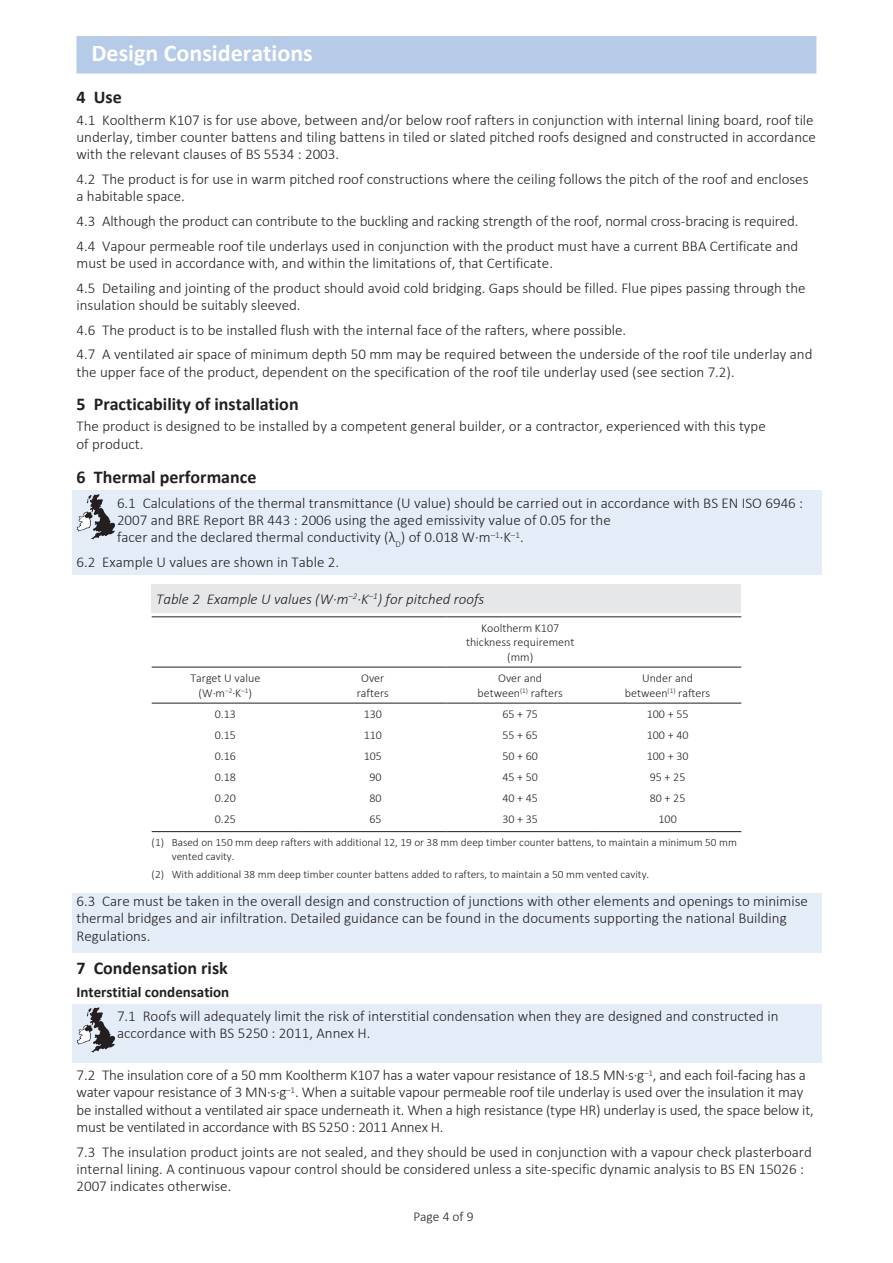
<style>
.page{position:relative;width:893px;height:1263px;background:#fff}
.page>*{position:absolute;margin:0;border:0;box-sizing:border-box;transform-origin:0 0}
.t1{font:700 24px "Calibri";color:#fff}
.t2{font:700 18px "Calibri";color:#231f20}
.t3{font:300 15px/17.2px "Calibri";color:#231f20}
.t4{font:italic 300 15px "Calibri";color:#231f20}
.t5{font:700 15px "Calibri";color:#231f20}
.t6{font:300 13.5px "Calibri";color:#231f20}
.t7{font:300 12px/14.2px "Calibri";color:#231f20;text-align:center}
.t8{font:300 11.25px/14.2px "Calibri";color:#231f20}
</style>
<div class="page">
<div style="left:72px;top:893px;width:749px;height:59px;background:#e4ecf7"></div>
<div style="left:72px;top:1004px;width:749px;height:58px;background:#e4ecf7"></div>
<div style="left:72px;top:490px;width:749px;height:85px;background:#e4ecf7"></div>
<div style="left:76px;top:36px;width:740px;height:38px;background:#b6cbe8"></div>
<svg style="left:77px;top:494px;width:38px;height:45px"></svg>
<div style="left:152px;top:584px;width:589px;height:28px;background:#e6e7e9"></div>
<hr style="left:152px;top:667px;width:147px;height:1px;background:#231f20">
<hr style="left:299px;top:667px;width:147px;height:1px;background:#231f20">
<hr style="left:446px;top:667px;width:148px;height:1px;background:#231f20">
<hr style="left:594px;top:667px;width:147px;height:1px;background:#231f20">
<hr style="left:152px;top:616px;width:147px;height:1px;background:#231f20">
<hr style="left:299px;top:616px;width:147px;height:1px;background:#231f20">
<hr style="left:446px;top:616px;width:148px;height:1px;background:#231f20">
<hr style="left:594px;top:616px;width:147px;height:1px;background:#231f20">
<hr style="left:152px;top:703px;width:147px;height:1px;background:#231f20">
<hr style="left:299px;top:703px;width:147px;height:1px;background:#231f20">
<hr style="left:446px;top:703px;width:148px;height:1px;background:#231f20">
<hr style="left:594px;top:703px;width:147px;height:1px;background:#231f20">
<hr style="left:152px;top:831px;width:147px;height:1px;background:#231f20">
<hr style="left:299px;top:831px;width:147px;height:1px;background:#231f20">
<hr style="left:446px;top:831px;width:148px;height:1px;background:#231f20">
<hr style="left:594px;top:831px;width:147px;height:1px;background:#231f20">
<svg style="left:77px;top:1007px;width:38px;height:45px"></svg>
<h1 class="t1" style="left:91px;top:36px;width:223px">Design Considerations</h1>
<p class="t2" style="left:76px;top:84px;width:47px">4 Use</p>
<p class="t3" style="left:76px;top:111px;width:741px">4.1 Kooltherm K107 is for use above, between and/or below roof rafters in conjunction with internal lining board, roof tile underlay, timber counter battens and tiling battens in tiled or slated pitched roofs designed and constructed in accordance with the relevant clauses of BS 5534 : 2003.</p>
<p class="t3" style="left:76px;top:170px;width:733px">4.2 The product is for use in warm pitched roof constructions where the ceiling follows the pitch of the roof and encloses a habitable space.</p>
<p class="t3" style="left:76px;top:208px;width:723px;line-height:24.8px">4.3 Although the product can contribute to the buckling and racking strength of the roof, normal cross-bracing is required.<br>4.4 Vapour permeable roof tile underlays used in conjunction with the product must have a current BBA Certificate and</p>
<p class="t3" style="left:76px;top:250px;width:731px;line-height:24.8px">must be used in accordance with, and within the limitations of, that Certificate.<br>4.5 Detailing and jointing of the product should avoid cold bridging. Gaps should be filled. Flue pipes passing through the</p>
<p class="t3" style="left:76px;top:292px;width:738px;line-height:24.8px">insulation should be suitably sleeved.<br>4.6 The product is to be installed flush with the internal face of the rafters, where possible.<br>4.7 A ventilated air space of minimum depth 50 mm may be required between the underside of the roof tile underlay and</p>
<p class="t3" style="left:76px;top:363px;width:660px">the upper face of the product, dependent on the specification of the roof tile underlay used (see section 7.2).</p>
<p class="t2" style="left:76px;top:391px;width:224px">5 Practicability of installation</p>
<p class="t3" style="left:76px;top:418px;width:691px">The product is designed to be installed by a competent general builder, or a contractor, experienced with this type of product.</p>
<p class="t2" style="left:76px;top:464px;width:181px">6 Thermal performance</p>
<p class="t3" style="left:117px;top:494px;width:688px">6.1 Calculations of the thermal transmittance (U value) should be carried out in accordance with BS EN ISO 6946 :<br>2007 and BRE Report BR 443 : 2006 using the aged emissivity value of 0.05 for the<br>facer and the declared thermal conductivity (λ<sub>D</sub>) of 0.018 W·m<sup>–1</sup>·K<sup>–1</sup>.</p>
<p class="t3" style="left:76px;top:553px;width:264px">6.2 Example U values are shown in Table 2.</p>
<p class="t4" style="left:156px;top:589px;width:330px">Table 2 Example U values (W·m<sup>–2</sup>·K<sup>–1</sup>) for pitched roofs</p>
<p class="t7" style="left:466px;top:621px;width:110px">Kooltherm K107 thickness requirement (mm)</p>
<p class="t7" style="left:190px;top:671px;width:71px">Target U value (W·m<sup>–2</sup>·K<sup>–1</sup>)</p>
<p class="t7" style="left:357px;top:671px;width:34px">Over rafters</p>
<p class="t7" style="left:478px;top:671px;width:87px">Over and between<sup>(1)</sup> rafters</p>
<p class="t7" style="left:625px;top:671px;width:87px">Under and between<sup>(1)</sup> rafters</p>
<p class="t7" style="left:215px;top:707px;width:23px">0.13</p>
<p class="t7" style="left:364px;top:707px;width:20px">130</p>
<p class="t7" style="left:502px;top:707px;width:37px">65 + 75</p>
<p class="t7" style="left:647px;top:707px;width:43px">100 + 55</p>
<p class="t7" style="left:215px;top:728px;width:23px">0.15</p>
<p class="t7" style="left:364px;top:728px;width:20px">110</p>
<p class="t7" style="left:502px;top:728px;width:37px">55 + 65</p>
<p class="t7" style="left:647px;top:728px;width:43px">100 + 40</p>
<p class="t7" style="left:215px;top:749px;width:23px">0.16</p>
<p class="t7" style="left:364px;top:749px;width:20px">105</p>
<p class="t7" style="left:502px;top:749px;width:37px">50 + 60</p>
<p class="t7" style="left:647px;top:749px;width:43px">100 + 30</p>
<p class="t7" style="left:215px;top:770px;width:23px">0.18</p>
<p class="t7" style="left:369px;top:770px;width:14px">90</p>
<p class="t7" style="left:502px;top:770px;width:37px">45 + 50</p>
<p class="t7" style="left:650px;top:770px;width:37px">95 + 25</p>
<p class="t7" style="left:215px;top:791px;width:23px">0.20</p>
<p class="t7" style="left:369px;top:791px;width:14px">80</p>
<p class="t7" style="left:502px;top:791px;width:37px">40 + 45</p>
<p class="t7" style="left:650px;top:791px;width:37px">80 + 25</p>
<p class="t7" style="left:215px;top:812px;width:23px">0.25</p>
<p class="t7" style="left:369px;top:812px;width:14px">65</p>
<p class="t7" style="left:502px;top:812px;width:37px">30 + 35</p>
<p class="t7" style="left:658px;top:812px;width:20px">100</p>
<p class="t8" style="left:172px;top:835px;width:567px;text-indent:-20px">(1) Based on 150 mm deep rafters with additional 12, 19 or 38 mm deep timber counter battens, to maintain a minimum 50 mm vented cavity.</p>
<p class="t8" style="left:152px;top:867px;width:499px">(2) With additional 38 mm deep timber counter battens added to rafters, to maintain a 50 mm vented cavity.</p>
<p class="t3" style="left:76px;top:892px;width:733px">6.3 Care must be taken in the overall design and construction of junctions with other elements and openings to minimise thermal bridges and air infiltration. Detailed guidance can be found in the documents supporting the national Building<br>Regulations.</p>
<p class="t2" style="left:76px;top:955px;width:153px">7 Condensation risk</p>
<p class="t5" style="left:76px;top:981px;width:154px">Interstitial condensation</p>
<p class="t3" style="left:117px;top:1007px;width:663px">7.1 Roofs will adequately limit the risk of interstitial condensation when they are designed and constructed in accordance with BS 5250 : 2011, Annex H.</p>
<p class="t3" style="left:76px;top:1066px;width:739px">7.2 The insulation core of a 50 mm Kooltherm K107 has a water vapour resistance of 18.5 MN·s·g<sup>–1</sup>, and each foil-facing has a water vapour resistance of 3 MN∙s∙g<sup>–1</sup>. When a suitable vapour permeable roof tile underlay is used over the insulation it may be installed without a ventilated air space underneath it. When a high resistance (type HR) underlay is used, the space below it, must be ventilated in accordance with BS 5250 : 2011 Annex H.</p>
<p class="t3" style="left:76px;top:1143px;width:737px">7.3 The insulation product joints are not sealed, and they should be used in conjunction with a vapour check plasterboard internal lining. A continuous vapour control should be considered unless a site-specific dynamic analysis to BS EN 15026 :<br>2007 indicates otherwise.</p>
<p class="t6" style="left:413px;top:1208px;width:62px">Page 4 of 9</p>
</div>
